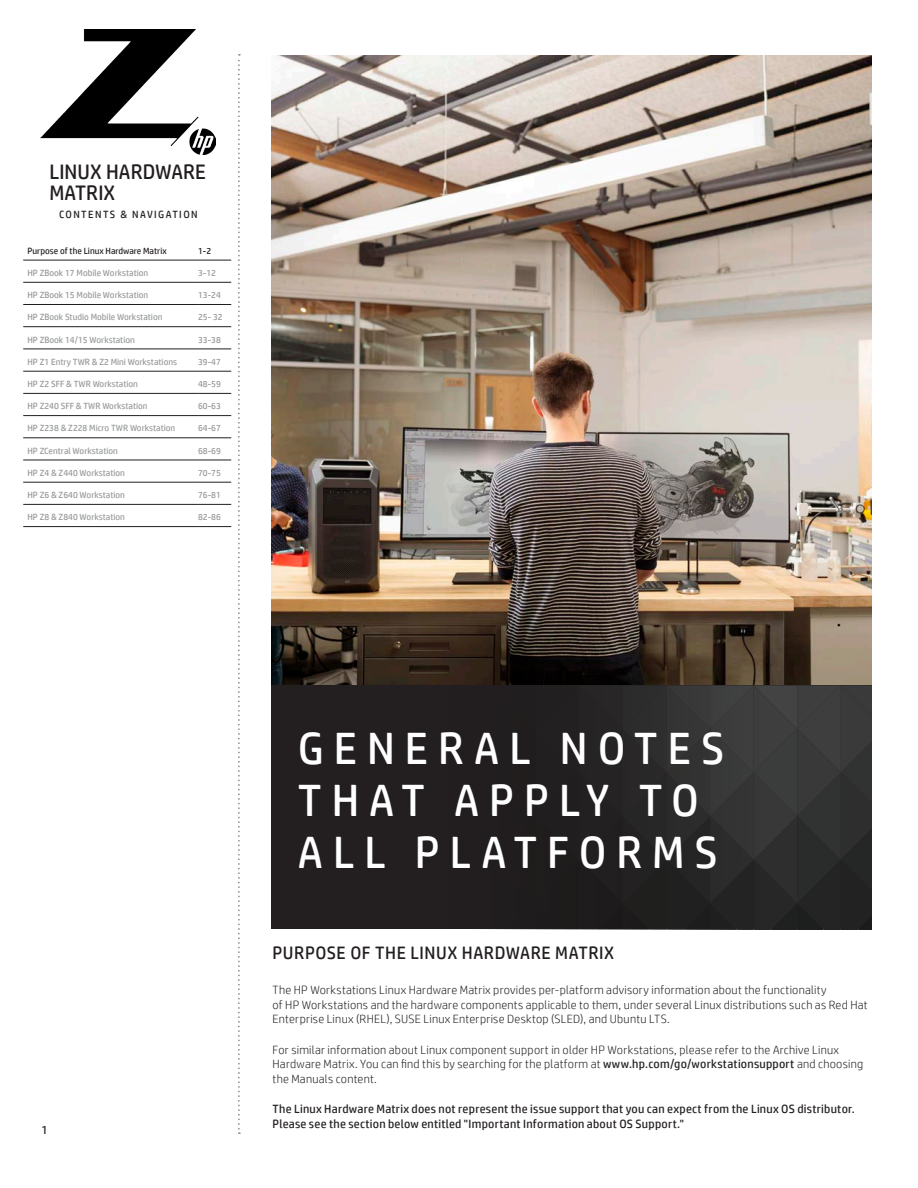
<style>
.page{position:relative;width:918px;height:1188px;background:#fff}
.page>*{position:absolute;margin:0;border:0;box-sizing:border-box;transform-origin:0 0}
.t1{font:45.3px/51.9px "HP Simplified";letter-spacing:.22em;color:#fff}
.t2{font:21px/21px "HP Simplified";letter-spacing:.005em;color:#231f20}
.Document_type_14_16{font:18px "HP Simplified";letter-spacing:.03em;color:#231f20}
.Body_Z_by_HP{font:300 12px/14.4px "HP Simplified";letter-spacing:.02em;color:#231f20}
.Body_Z_by_HP-2{font:12px/14.4px "HP Simplified";letter-spacing:.02em;color:#231f20}
.t3{font:10.5px "HP Simplified";letter-spacing:.14em;color:#231f20}
.t4{font:9px "HP Simplified";color:#989a9a}
.t5{font:9px "HP Simplified";color:#231f20}
.s1{font-weight:400}
</style>
<div class="page">
<img style="left:40px;top:30px;width:176px;height:125px">
<div style="left:271px;top:684px;width:601px;height:245px;background:#231f20"></div>
<svg style="left:623px;top:685px;width:249px;height:217px"></svg>
<svg style="left:238px;top:54px;width:2px;height:1080px"></svg>
<img style="left:271px;top:55px;width:601px;height:630px">
<hr style="left:23px;top:260px;width:175px;height:1px;background:#231f20">
<hr style="left:23px;top:282px;width:175px;height:1px;background:#231f20">
<hr style="left:23px;top:304px;width:175px;height:1px;background:#231f20">
<hr style="left:23px;top:326px;width:175px;height:1px;background:#231f20">
<hr style="left:23px;top:349px;width:175px;height:1px;background:#231f20">
<hr style="left:23px;top:371px;width:175px;height:1px;background:#231f20">
<hr style="left:23px;top:393px;width:175px;height:1px;background:#231f20">
<hr style="left:23px;top:415px;width:175px;height:1px;background:#231f20">
<hr style="left:23px;top:438px;width:175px;height:1px;background:#231f20">
<hr style="left:23px;top:460px;width:175px;height:1px;background:#231f20">
<hr style="left:23px;top:482px;width:175px;height:1px;background:#231f20">
<hr style="left:23px;top:504px;width:175px;height:1px;background:#231f20">
<hr style="left:23px;top:526px;width:175px;height:1px;background:#231f20">
<hr style="left:198px;top:260px;width:33px;height:1px;background:#231f20">
<hr style="left:198px;top:326px;width:33px;height:1px;background:#231f20">
<hr style="left:198px;top:371px;width:33px;height:1px;background:#231f20">
<hr style="left:198px;top:282px;width:33px;height:1px;background:#231f20">
<hr style="left:198px;top:304px;width:33px;height:1px;background:#231f20">
<hr style="left:198px;top:349px;width:33px;height:1px;background:#231f20">
<hr style="left:198px;top:393px;width:33px;height:1px;background:#231f20">
<hr style="left:198px;top:415px;width:33px;height:1px;background:#231f20">
<hr style="left:198px;top:438px;width:33px;height:1px;background:#231f20">
<hr style="left:198px;top:504px;width:33px;height:1px;background:#231f20">
<hr style="left:198px;top:526px;width:33px;height:1px;background:#231f20">
<hr style="left:198px;top:460px;width:33px;height:1px;background:#231f20">
<hr style="left:198px;top:482px;width:33px;height:1px;background:#231f20">
<h2 class="t2" style="left:49px;top:161px;width:158px">LINUX HARDWARE<br>MATRIX</h2>
<p class="t3" style="left:59px;top:207px;width:140px">CONTENTS &amp; NAVIGATION</p>
<p class="t5" style="left:27px;top:245px;width:141px">Purpose of the Linux Hardware Matrix</p>
<p class="t5" style="left:198px;top:245px;width:15px">1-2</p>
<p class="t4" style="left:27px;top:267px;width:122px">HP ZBook 17 Mobile Workstation</p>
<p class="t4" style="left:198px;top:267px;width:19px">3-12</p>
<p class="t4" style="left:27px;top:289px;width:122px">HP ZBook 15 Mobile Workstation</p>
<p class="t4" style="left:198px;top:289px;width:24px">13-24</p>
<p class="t4" style="left:27px;top:311px;width:136px">HP ZBook Studio Mobile Workstation</p>
<p class="t4" style="left:198px;top:311px;width:26px">25- 32</p>
<p class="t4" style="left:27px;top:334px;width:109px">HP ZBook 14/15 Workstation</p>
<p class="t4" style="left:198px;top:334px;width:24px">33-38</p>
<p class="t4" style="left:27px;top:356px;width:151px">HP Z1 Entry TWR &amp; Z2 Mini Workstations</p>
<p class="t4" style="left:198px;top:356px;width:24px">39-47</p>
<p class="t4" style="left:27px;top:378px;width:112px">HP Z2 SFF &amp; TWR Workstation</p>
<p class="t4" style="left:198px;top:378px;width:24px">48-59</p>
<p class="t4" style="left:27px;top:400px;width:122px">HP Z240 SFF &amp; TWR Workstation</p>
<p class="t4" style="left:198px;top:400px;width:24px">60-63</p>
<p class="t4" style="left:27px;top:422px;width:149px">HP Z238 &amp; Z228 Micro TWR Workstation</p>
<p class="t4" style="left:198px;top:422px;width:24px">64-67</p>
<p class="t4" style="left:27px;top:445px;width:92px">HP ZCentral Workstation</p>
<p class="t4" style="left:198px;top:445px;width:24px">68-69</p>
<p class="t4" style="left:27px;top:467px;width:99px">HP Z4 &amp; Z440 Workstation</p>
<p class="t4" style="left:198px;top:467px;width:24px">70-75</p>
<p class="t4" style="left:27px;top:489px;width:99px">HP Z6 &amp; Z640 Workstation</p>
<p class="t4" style="left:198px;top:489px;width:24px">76-81</p>
<p class="t4" style="left:27px;top:511px;width:99px">HP Z8 &amp; Z840 Workstation</p>
<p class="t4" style="left:198px;top:511px;width:24px">82-86</p>
<p class="Body_Z_by_HP-2" style="left:41px;top:1122px;width:8px">1</p>
<p class="t1" style="left:298px;top:722px;width:428px">GENERAL NOTES<br>THAT APPLY TO<br>ALL PLATFORMS</p>
<p class="Document_type_14_16" style="left:273px;top:941px;width:343px">PURPOSE OF THE LINUX HARDWARE MATRIX</p>
<p class="Body_Z_by_HP" style="left:273px;top:983px;width:597px">The HP Workstations Linux Hardware Matrix provides per-platform advisory information about the functionality<br>of HP Workstations and the hardware components applicable to them, under several Linux distributions such as Red Hat<br>Enterprise Linux (RHEL), SUSE Linux Enterprise Desktop (SLED), and Ubuntu LTS.</p>
<p class="Body_Z_by_HP" style="left:273px;top:1042px;width:592px">For similar information about Linux component support in older HP Workstations, please refer to the Archive Linux<br>Hardware Matrix. You can find this by searching for the platform at <span class="s1">www.hp.com/go/workstationsupport</span> and choosing the Manuals content.</p>
<p class="Body_Z_by_HP-2" style="left:273px;top:1102px;width:584px">The Linux Hardware Matrix does not represent the issue support that you can expect from the Linux OS distributor.<br>Please see the section below entitled "Important Information about OS Support."</p>
</div>
